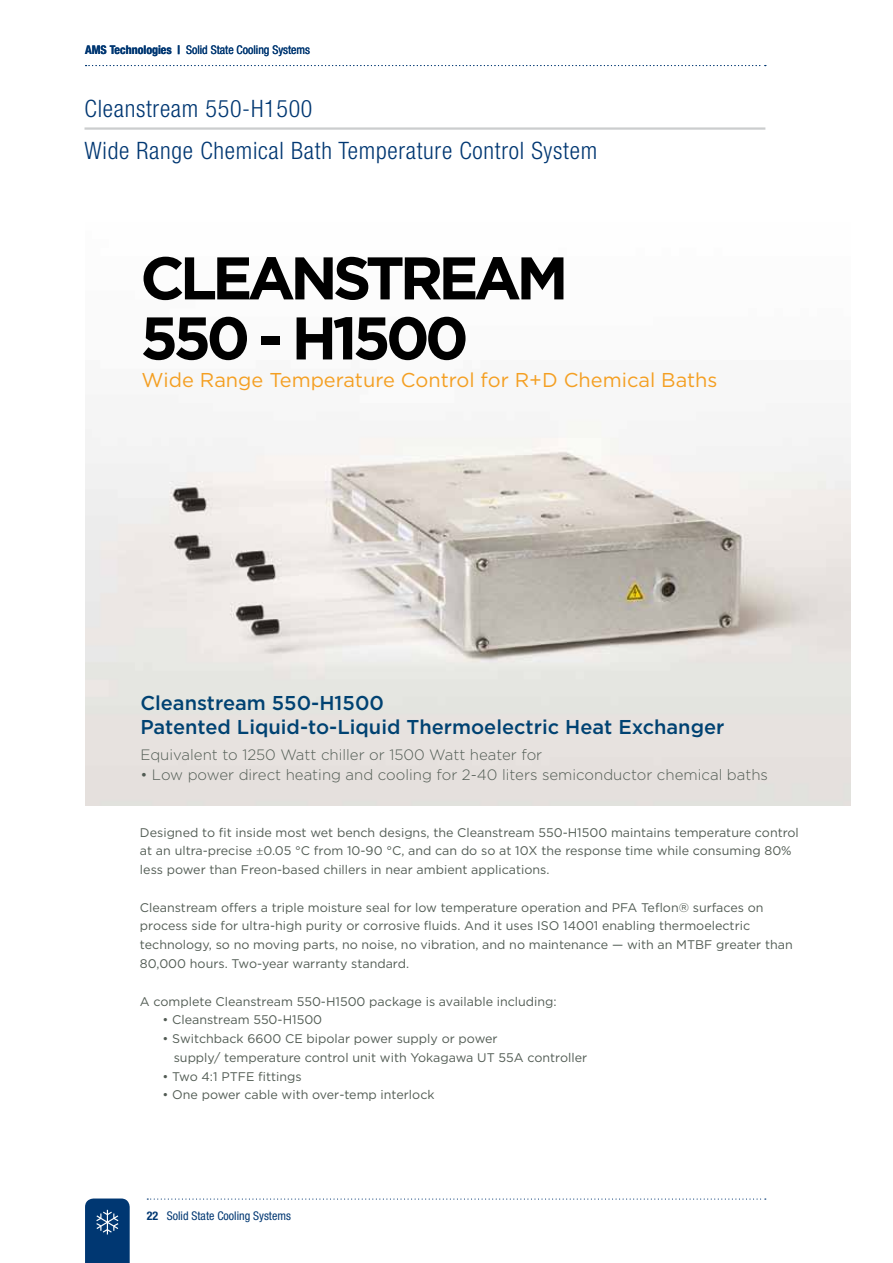
<style>
.page{position:relative;width:893px;height:1263px;background:#fff}
.page>*{position:absolute;margin:0;border:0;box-sizing:border-box;transform-origin:0 0}
.t1{font:700 60px/60px "Gotham";letter-spacing:-.08em;color:#000}
.t2{font:300 condensed 24px/42px "Helvetica Neue LT Std";letter-spacing:.03em;color:#003772}
.t3{font:500 19.95px/24px "Gotham";color:#004272}
.t4{font:19.95px "Gotham";color:#f49f22}
.t5{font:300 15px "Gotham";color:#525c54}
.t6{font:12.45px/18.8px "Gotham";color:#525c54}
.t7{font:condensed 12px "Helvetica Neue LT Std";color:#003772}
.s1{font-weight:700}
.s2{font-family:"Minion Pro"}
</style>
<div class="page">
<svg style="left:147px;top:1198px;width:619px;height:1px"></svg>
<svg style="left:85px;top:1198px;width:45px;height:65px"></svg>
<hr style="left:85px;top:127px;width:680px;height:3px;background:#cbcdce">
<img style="left:85px;top:420px;width:765px;height:385px">
<svg style="left:86px;top:65px;width:680px;height:1px"></svg>
<p class="t7" style="left:85px;top:43px;width:227px"><span class="s1">AMS Technologies |</span> Solid State Cooling Systems</p>
<h2 class="t2" style="left:85px;top:87px;width:514px">Cleanstream 550-H1500<br>Wide Range Chemical Bath Temperature Control System</h2>
<h1 class="t1" style="left:140px;top:247px;width:430px">CLEANSTREAM<br>550 - H1500</h1>
<h3 class="t4" style="left:142px;top:369px;width:577px">Wide Range Temperature Control for R+D Chemical Baths</h3>
<h3 class="t3" style="left:140px;top:690px;width:586px">Cleanstream 550-H1500<br>Patented Liquid-to-Liquid Thermoelectric Heat Exchanger</h3>
<p class="t5" style="left:140px;top:746px;width:403px">Equivalent to 1250 Watt chiller or 1500 Watt heater for</p>
<p class="t5" style="left:140px;top:766px;width:629px">• Low power direct heating and cooling for 2-40 liters semiconductor chemical baths</p>
<p class="t6" style="left:140px;top:823px;width:660px">Designed to fit inside most wet bench designs, the Cleanstream 550-H1500 maintains temperature control at an ultra-precise <span class="s2">±</span>0.05 °C from 10-90 °C, and can do so at 10X the response time while consuming 80% less power than Freon-based chillers in near ambient applications.</p>
<p class="t6" style="left:140px;top:898px;width:654px">Cleanstream offers a triple moisture seal for low temperature operation and PFA Teflon® surfaces on process side for ultra-high purity or corrosive fluids. And it uses ISO 14001 enabling thermoelectric technology, so no moving parts, no noise, no vibration, and no maintenance — with an MTBF greater than 80,000 hours. Two-year warranty standard.</p>
<p class="t6" style="left:140px;top:991px;width:418px">A complete Cleanstream 550-H1500 package is available including:</p>
<p class="t6" style="left:162px;top:1010px;width:161px">• Cleanstream 550-H1500</p>
<p class="t6" style="left:174px;top:1029px;width:415px;text-indent:-11px">• Switchback 6600 CE bipolar power supply or power<br>supply/ temperature control unit with Yokagawa UT 55A controller</p>
<p class="t6" style="left:162px;top:1066px;width:141px">• Two 4:1 PTFE fittings</p>
<p class="t6" style="left:162px;top:1085px;width:274px">• One power cable with over-temp interlock</p>
<p class="t7" style="left:147px;top:1208px;width:146px"><span class="s1">22</span> Solid State Cooling Systems</p>
</div>
